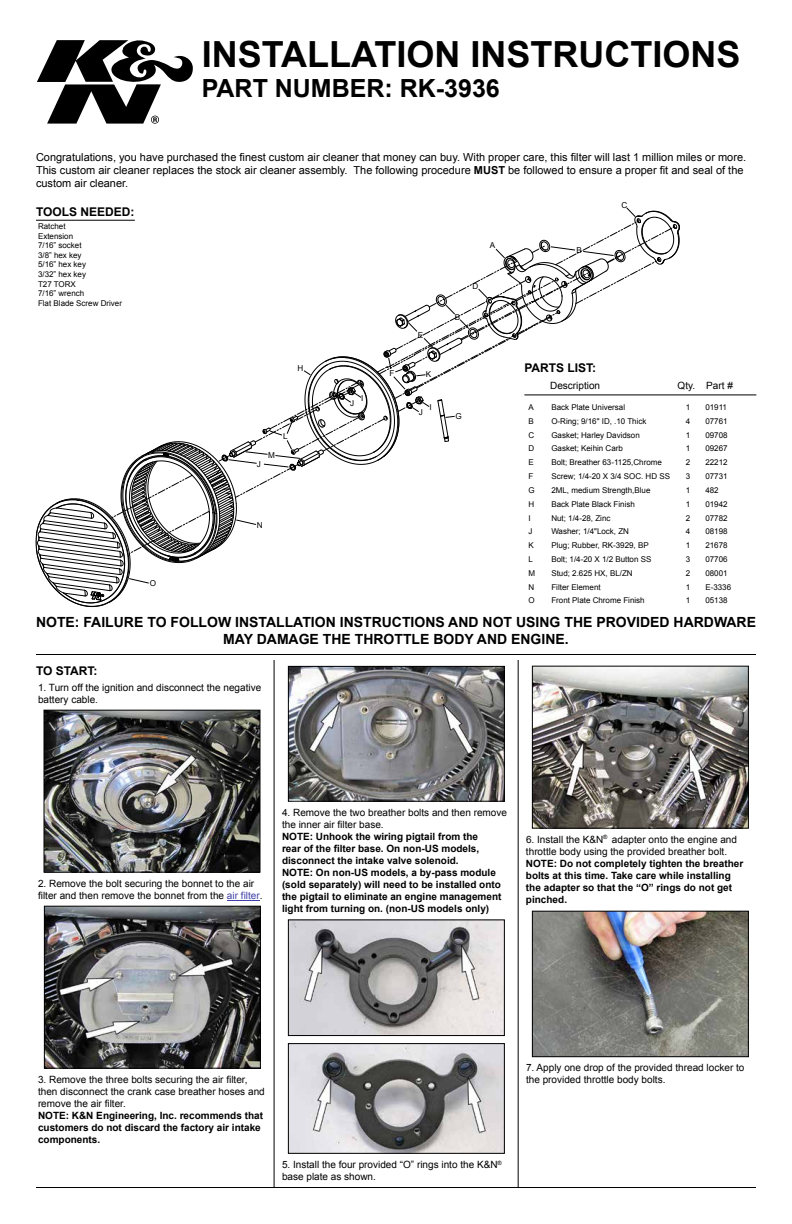
<style>
.page{position:relative;width:792px;height:1224px;background:#fff}
.page>*{position:absolute;margin:0;border:0;box-sizing:border-box;transform-origin:0 0}
.t1{font:700 36px "Arial";color:#000}
.t2{font:700 25px "Arial";color:#000}
.t3{font:700 14px/16.8px "Arial";color:#000;text-align:center}
.t4{font:700 12px "Arial";color:#000}
.t5{font:11px/13.2px "Arial";color:#000}
.t6{font:10px/12px "Arial";color:#000}
.t7{font:700 10px/12px "Arial";color:#000}
.t8{font:8.1px "Arial";color:#000}
.t9{font:8px/9.6px "Arial";color:#000}
.s1{font-weight:700}
.s2{color:#4040aa}
</style>
<div class="page">
<svg style="left:37px;top:40px;width:156px;height:84px"></svg>
<hr style="left:36px;top:654px;width:720px;height:1px;background:#000">
<hr style="left:274px;top:660px;width:1px;height:528px;background:#000">
<hr style="left:518px;top:660px;width:1px;height:528px;background:#000">
<hr style="left:36px;top:1187px;width:720px;height:1px;background:#000">
<hr style="left:524px;top:395px;width:232px;height:1px;background:#000">
<img style="left:46px;top:712px;width:212px;height:159px">
<div style="left:44px;top:710px;width:216px;height:163px;border:1px solid #000"></div>
<img style="left:290px;top:668px;width:213px;height:132px">
<div style="left:288px;top:666px;width:217px;height:136px;border:1px solid #000"></div>
<img style="left:534px;top:668px;width:213px;height:159px">
<div style="left:532px;top:666px;width:217px;height:163px;border:1px solid #000"></div>
<img style="left:290px;top:922px;width:213px;height:112px">
<div style="left:288px;top:920px;width:217px;height:116px;border:1px solid #000"></div>
<img style="left:290px;top:1045px;width:213px;height:107px">
<div style="left:288px;top:1043px;width:217px;height:111px;border:1px solid #000"></div>
<img style="left:46px;top:908px;width:213px;height:159px">
<div style="left:44px;top:906px;width:217px;height:163px;border:1px solid #000"></div>
<hr style="left:227px;top:900px;width:33px;height:1px;background:#4040aa">
<svg style="left:36px;top:208px;width:644px;height:399px"></svg>
<img style="left:534px;top:913px;width:213px;height:142px">
<div style="left:532px;top:911px;width:217px;height:146px;border:1px solid #000"></div>
<h1 class="t1" style="left:202px;top:31px;width:540px">INSTALLATION INSTRUCTIONS</h1>
<h2 class="t2" style="left:202px;top:72px;width:300px">PART NUMBER: RK-3936</h2>
<p class="t5" style="left:36px;top:151px;width:712px">Congratulations, you have purchased the finest custom air cleaner that money can buy. With proper care, this filter will last 1 million miles or more.<br>This custom air cleaner replaces the stock air cleaner assembly. The following procedure <span class="s1">MUST</span> be followed to ensure a proper fit and seal of the custom air cleaner.</p>
<p class="t4" style="left:36px;top:204px;width:100px">TOOLS NEEDED:</p>
<p class="t9" style="left:38px;top:221px;width:86px">Ratchet<br>Extension<br>7/16” socket<br>3/8” hex key<br>5/16” hex key<br>3/32” hex key<br>T27 TORX<br>7/16” wrench<br>Flat Blade Screw Driver</p>
<p class="t8" style="left:150px;top:578px;width:8px">O</p>
<p class="t8" style="left:298px;top:363px;width:7px">H</p>
<p class="t8" style="left:257px;top:458px;width:6px">J</p>
<p class="t8" style="left:268px;top:450px;width:8px">M</p>
<p class="t8" style="left:283px;top:431px;width:6px">L</p>
<p class="t8" style="left:257px;top:520px;width:7px">N</p>
<p class="t8" style="left:350px;top:398px;width:6px">J</p>
<p class="t8" style="left:361px;top:393px;width:4px">I</p>
<p class="t8" style="left:418px;top:329px;width:7px">E</p>
<p class="t8" style="left:390px;top:368px;width:6px">F</p>
<p class="t8" style="left:426px;top:369px;width:7px">K</p>
<p class="t8" style="left:429px;top:402px;width:4px">I</p>
<p class="t8" style="left:419px;top:407px;width:6px">J</p>
<p class="t8" style="left:490px;top:240px;width:7px">A</p>
<p class="t8" style="left:455px;top:312px;width:7px">B</p>
<p class="t8" style="left:472px;top:281px;width:7px">D</p>
<p class="t8" style="left:456px;top:411px;width:8px">G</p>
<p class="t8" style="left:577px;top:245px;width:7px">B</p>
<p class="t8" style="left:621px;top:200px;width:7px">C</p>
<p class="t4" style="left:524px;top:359px;width:73px">PARTS LIST:</p>
<p class="t6" style="left:550px;top:379px;width:52px">Description</p>
<p class="t6" style="left:678px;top:379px;width:57px">Qty. Part #</p>
<p class="t9" style="left:528px;top:402px;width:7px">A</p>
<p class="t9" style="left:551px;top:402px;width:75px">Back Plate Universal</p>
<p class="t9" style="left:686px;top:402px;width:6px">1</p>
<p class="t9" style="left:705px;top:402px;width:23px">01911</p>
<p class="t9" style="left:528px;top:416px;width:7px">B</p>
<p class="t9" style="left:551px;top:416px;width:97px">O-Ring; 9/16" ID, .10 Thick</p>
<p class="t9" style="left:686px;top:416px;width:6px">4</p>
<p class="t9" style="left:705px;top:416px;width:24px">07761</p>
<p class="t9" style="left:528px;top:430px;width:7px">C</p>
<p class="t9" style="left:551px;top:430px;width:90px">Gasket; Harley Davidson</p>
<p class="t9" style="left:686px;top:430px;width:6px">1</p>
<p class="t9" style="left:705px;top:430px;width:24px">09708</p>
<p class="t9" style="left:528px;top:444px;width:7px">D</p>
<p class="t9" style="left:551px;top:444px;width:73px">Gasket; Keihin Carb</p>
<p class="t9" style="left:686px;top:444px;width:6px">1</p>
<p class="t9" style="left:705px;top:444px;width:24px">09267</p>
<p class="t9" style="left:528px;top:458px;width:7px">E</p>
<p class="t9" style="left:551px;top:458px;width:112px">Bolt; Breather 63-1125,Chrome</p>
<p class="t9" style="left:686px;top:458px;width:6px">2</p>
<p class="t9" style="left:705px;top:458px;width:24px">22212</p>
<p class="t9" style="left:528px;top:472px;width:6px">F</p>
<p class="t9" style="left:551px;top:472px;width:120px">Screw; 1/4-20 X 3/4 SOC. HD SS</p>
<p class="t9" style="left:686px;top:472px;width:6px">3</p>
<p class="t9" style="left:705px;top:472px;width:24px">07731</p>
<p class="t9" style="left:528px;top:485px;width:8px">G</p>
<p class="t9" style="left:551px;top:485px;width:101px">2ML, medium Strength,Blue</p>
<p class="t9" style="left:686px;top:485px;width:6px">1</p>
<p class="t9" style="left:705px;top:485px;width:15px">482</p>
<p class="t9" style="left:528px;top:499px;width:7px">H</p>
<p class="t9" style="left:551px;top:499px;width:85px">Back Plate Black Finish</p>
<p class="t9" style="left:686px;top:499px;width:6px">1</p>
<p class="t9" style="left:705px;top:499px;width:24px">01942</p>
<p class="t9" style="left:528px;top:513px;width:4px">I</p>
<p class="t9" style="left:551px;top:513px;width:61px">Nut; 1/4-28, Zinc</p>
<p class="t9" style="left:686px;top:513px;width:6px">2</p>
<p class="t9" style="left:705px;top:513px;width:24px">07782</p>
<p class="t9" style="left:528px;top:527px;width:5px">J</p>
<p class="t9" style="left:551px;top:527px;width:79px">Washer; 1/4"Lock, ZN</p>
<p class="t9" style="left:686px;top:527px;width:6px">4</p>
<p class="t9" style="left:705px;top:527px;width:24px">08198</p>
<p class="t9" style="left:528px;top:541px;width:7px">K</p>
<p class="t9" style="left:551px;top:541px;width:99px">Plug; Rubber, RK-3929, BP</p>
<p class="t9" style="left:686px;top:541px;width:6px">1</p>
<p class="t9" style="left:705px;top:541px;width:24px">21678</p>
<p class="t9" style="left:528px;top:554px;width:6px">L</p>
<p class="t9" style="left:551px;top:554px;width:102px">Bolt; 1/4-20 X 1/2 Button SS</p>
<p class="t9" style="left:686px;top:554px;width:6px">3</p>
<p class="t9" style="left:705px;top:554px;width:24px">07706</p>
<p class="t9" style="left:528px;top:568px;width:8px">M</p>
<p class="t9" style="left:551px;top:568px;width:83px">Stud; 2.625 HX, BL/ZN</p>
<p class="t9" style="left:686px;top:568px;width:6px">2</p>
<p class="t9" style="left:705px;top:568px;width:24px">08001</p>
<p class="t9" style="left:528px;top:582px;width:7px">N</p>
<p class="t9" style="left:551px;top:582px;width:51px">Filter Element</p>
<p class="t9" style="left:686px;top:582px;width:6px">1</p>
<p class="t9" style="left:705px;top:582px;width:27px">E-3336</p>
<p class="t9" style="left:528px;top:596px;width:8px">O</p>
<p class="t9" style="left:551px;top:596px;width:95px">Front Plate Chrome Finish</p>
<p class="t9" style="left:686px;top:596px;width:6px">1</p>
<p class="t9" style="left:705px;top:596px;width:24px">05138</p>
<h3 class="t3" style="left:36px;top:614px;width:722px">NOTE: FAILURE TO FOLLOW INSTALLATION INSTRUCTIONS AND NOT USING THE PROVIDED HARDWARE<br>MAY DAMAGE THE THROTTLE BODY AND ENGINE.</h3>
<p class="t4" style="left:36px;top:663px;width:63px">TO START:</p>
<p class="t6" style="left:38px;top:681px;width:225px">1. Turn off the ignition and disconnect the negative battery cable.</p>
<p class="t6" style="left:38px;top:877px;width:226px">2. Remove the bolt securing the bonnet to the air filter and then remove the bonnet from the <span class="s2">air filter</span>.</p>
<p class="t6" style="left:282px;top:806px;width:227px">4. Remove the two breather bolts and then remove the inner air filter base.</p>
<p class="t7" style="left:282px;top:831px;width:221px">NOTE: Unhook the wiring pigtail from the<br>rear of the filter base. On non-US models, disconnect the intake valve solenoid.<br>NOTE: On non-US models, a by-pass module (sold separately) will need to be installed onto the pigtail to eliminate an engine management light from turning on. (non-US models only)</p>
<p class="t6" style="left:526px;top:833px;width:213px">6. Install the K&amp;N<sup>®</sup> adapter onto the engine and throttle body using the provided breather bolt.</p>
<p class="t7" style="left:526px;top:858px;width:219px">NOTE: Do not completely tighten the breather bolts at this time. Take care while installing the adapter so that the “O” rings do not get pinched.</p>
<p class="t6" style="left:38px;top:1073px;width:228px">3. Remove the three bolts securing the air filter, then disconnect the crank case breather hoses and remove the air filter.</p>
<p class="t7" style="left:38px;top:1110px;width:227px">NOTE: K&amp;N Engineering, Inc. recommends that customers do not discard the factory air intake components.</p>
<p class="t6" style="left:282px;top:1159px;width:221px">5. Install the four provided “O” rings into the K&amp;N<sup>® </sup>base plate as shown.</p>
<p class="t6" style="left:526px;top:1062px;width:220px">7. Apply one drop of the provided thread locker to the provided throttle body bolts.</p>
</div>
